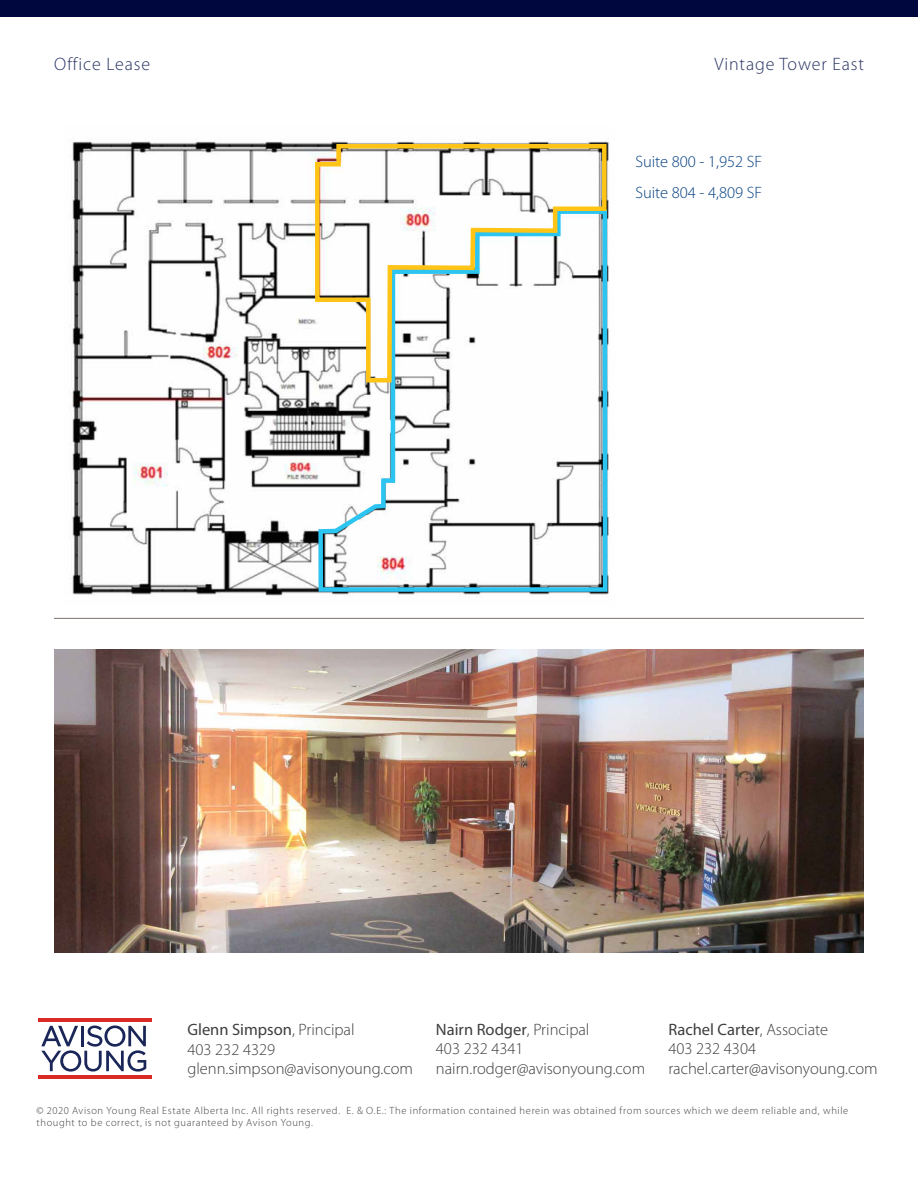
<style>
.page{position:relative;width:918px;height:1188px;background:#fff}
.page>*{position:absolute;margin:0;border:0;box-sizing:border-box;transform-origin:0 0}
.Subtitle_10pt_Right{font:300 18px "Myriad Pro";letter-spacing:.05em;color:#283361}
.Subtitle_10pt_Left{font:300 18px "Myriad Pro";letter-spacing:.05em;color:#283361}
.Body_Copy{font:300 16.5px "Myriad Pro";color:#3e3e3f}
.Body_Copy-2{font:16.5px "Myriad Pro";color:#3e3e3f}
.t1{font:300 16.5px "Myriad Pro";color:#054082}
.t2{font:300 10.5px/12.6px "Myriad Pro";letter-spacing:.06em;color:#404042}
.s1{font-weight:300}
</style>
<div class="page">
<div style="left:0;top:0;width:918px;height:16px;background:#00063e"></div>
<img style="left:54px;top:649px;width:810px;height:303px">
<hr style="left:38px;top:1018px;width:113px;height:3px;background:#da2a26">
<hr style="left:38px;top:1076px;width:113px;height:3px;background:#da2a26">
<svg style="left:41px;top:1025px;width:105px;height:47px"></svg>
<img style="left:70px;top:138px;width:539px;height:459px">
<svg style="left:316px;top:385px;width:294px;height:209px"></svg>
<hr style="left:54px;top:618px;width:810px;height:1px;background:#7d716e">
<svg style="left:313px;top:142px;width:296px;height:243px"></svg>
<p class="Subtitle_10pt_Left" style="left:54px;top:53px;width:98px">Office Lease</p>
<p class="Subtitle_10pt_Right" style="left:714px;top:53px;width:151px">Vintage Tower East</p>
<p class="t1" style="left:635px;top:151px;width:128px">Suite 800 - 1,952 SF</p>
<p class="t1" style="left:635px;top:183px;width:128px">Suite 804 - 4,809 SF</p>
<p class="Body_Copy-2" style="left:188px;top:1020px;width:169px">Glenn Simpson<span class="s1">, Principal</span></p>
<p class="Body_Copy" style="left:188px;top:1039px;width:89px">403 232 4329</p>
<p class="Body_Copy" style="left:188px;top:1059px;width:227px">glenn.simpson@avisonyoung.com</p>
<p class="Body_Copy-2" style="left:436px;top:1019px;width:155px">Nairn Rodger<span class="s1">, Principal</span></p>
<p class="Body_Copy" style="left:436px;top:1039px;width:89px">403 232 4341</p>
<p class="Body_Copy" style="left:436px;top:1059px;width:211px">nairn.rodger@avisonyoung.com</p>
<p class="Body_Copy-2" style="left:668px;top:1019px;width:161px">Rachel Carter<span class="s1">, Associate</span></p>
<p class="Body_Copy" style="left:668px;top:1039px;width:89px">403 232 4304</p>
<p class="Body_Copy" style="left:668px;top:1059px;width:211px">rachel.carter@avisonyoung.com</p>
<p class="t2" style="left:37px;top:1104px;width:813px">© 2020 Avison Young Real Estate Alberta Inc. All rights reserved. E. &amp; O.E.: The information contained herein was obtained from sources which we deem reliable and, while thought to be correct, is not guaranteed by Avison Young.</p>
</div>
